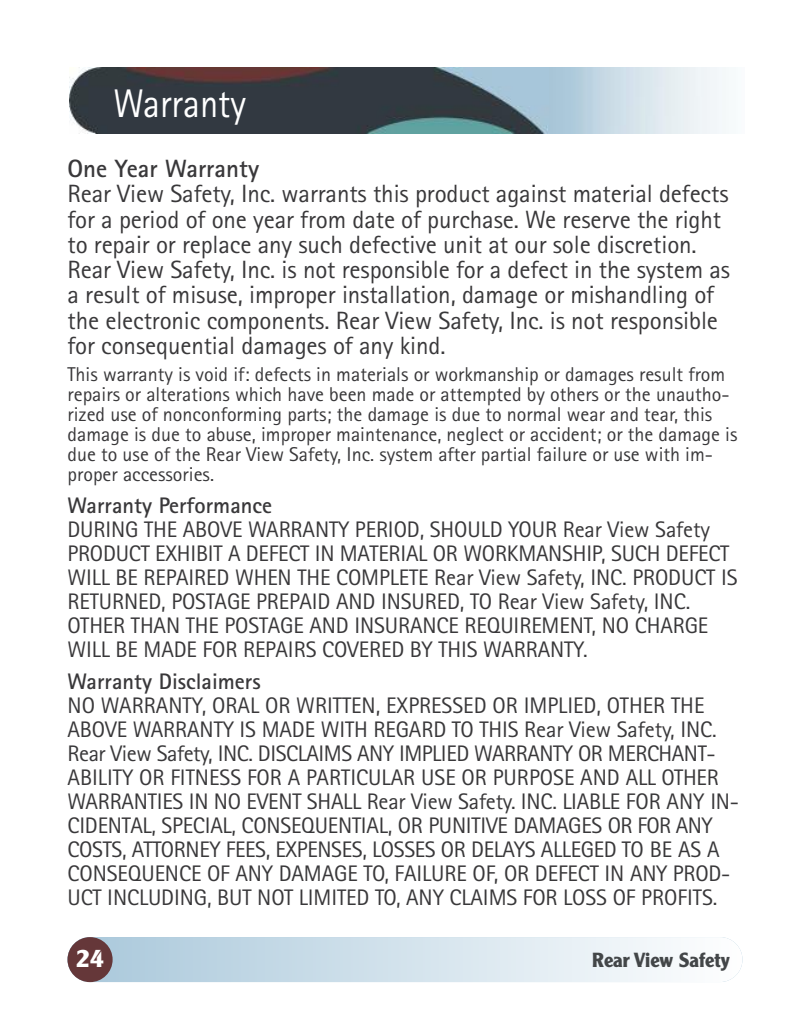
<style>
.page{position:relative;width:810px;height:1035px;background:#fff}
.page>*{position:absolute;margin:0;border:0;box-sizing:border-box;transform-origin:0 0}
.t1{font:40px "Agfa Rotis Sans Serif";color:#fff;scale:.91 1}
.t2{font:25px/25.2px "Agfa Rotis Sans Serif";letter-spacing:-.005em;color:#39383a}
.t3{font:700 25px "Agfa Rotis Sans Serif";color:#39383a}
.t4{font:700 25px "Clearface Gothic LH75";color:#fff}
.t5{font:22.5px/24px "Agfa Rotis Sans Serif";letter-spacing:-.005em;color:#39383a}
.t6{font:700 22.5px "Agfa Rotis Sans Serif";color:#39383a}
.t7{font:20px/20px "Agfa Rotis Sans Serif";color:#39383a}
.t8{font:700 20px "Clearface Gothic LH75";color:#434648}
</style>
<div class="page">
<div style="left:68px;top:937px;width:674px;height:45px;background:linear-gradient(to right,#a8c7da,#fefeff);border-radius:22px"></div>
<div style="left:68px;top:937px;width:45px;height:45px;background:#653739;border-radius:50%"></div>
<img style="left:70px;top:68px;width:656px;height:66px">
<h1 class="t1" style="left:113px;top:79px;width:147px">Warranty</h1>
<p class="t3" style="left:68px;top:154px;width:193px">One Year Warranty</p>
<p class="t2" style="left:67px;top:181px;width:664px">Rear View Safety, Inc. warrants this product against material defects for a period of one year from date of purchase. We reserve the right to repair or replace any such defective unit at our sole discretion.<br>Rear View Safety, Inc. is not responsible for a defect in the system as a result of misuse, improper installation, damage or mishandling of the electronic components. Rear View Safety, Inc. is not responsible for consequential damages of any kind.</p>
<p class="t7" style="left:67px;top:365px;width:672px">This warranty is void if: defects in materials or workmanship or damages result from repairs or alterations which have been made or attempted by others or the unautho&shy;rized use of nonconforming parts; the damage is due to normal wear and tear, this damage is due to abuse, improper maintenance, neglect or accident; or the damage is due to use of the Rear View Safety, Inc. system after partial failure or use with im&shy;proper accessories.</p>
<p class="t6" style="left:68px;top:492px;width:206px">Warranty Performance</p>
<p class="t5" style="left:67px;top:517px;width:672px">DURING THE ABOVE WARRANTY PERIOD, SHOULD YOUR Rear View Safety PRODUCT EXHIBIT A DEFECT IN MATERIAL OR WORKMANSHIP, SUCH DEFECT WILL BE REPAIRED WHEN THE COMPLETE Rear View Safety, INC. PRODUCT IS RETURNED, POSTAGE PREPAID AND INSURED, TO Rear View Safety, INC.<br>OTHER THAN THE POSTAGE AND INSURANCE REQUIREMENT, NO CHARGE WILL BE MADE FOR REPAIRS COVERED BY THIS WARRANTY.</p>
<p class="t6" style="left:68px;top:668px;width:195px">Warranty Disclaimers</p>
<p class="t5" style="left:68px;top:693px;width:673px">NO WARRANTY, ORAL OR WRITTEN, EXPRESSED OR IMPLIED, OTHER THE ABOVE WARRANTY IS MADE WITH REGARD TO THIS Rear View Safety, INC.<br>Rear View Safety, INC. DISCLAIMS ANY IMPLIED WARRANTY OR MERCHANT-ABILITY OR FITNESS FOR A PARTICULAR USE OR PURPOSE AND ALL OTHER WARRANTIES IN NO EVENT SHALL Rear View Safety. INC. LIABLE FOR ANY IN-CIDENTAL, SPECIAL, CONSEQUENTIAL, OR PUNITIVE DAMAGES OR FOR ANY COSTS, ATTORNEY FEES, EXPENSES, LOSSES OR DELAYS ALLEGED TO BE AS A CONSEQUENCE OF ANY DAMAGE TO, FAILURE OF, OR DEFECT IN ANY PROD-UCT INCLUDING, BUT NOT LIMITED TO, ANY CLAIMS FOR LOSS OF PROFITS.</p>
<p class="t4" style="left:76px;top:944px;width:29px">24</p>
<p class="t8" style="left:592px;top:949px;width:139px">Rear View Safety</p>
</div>
